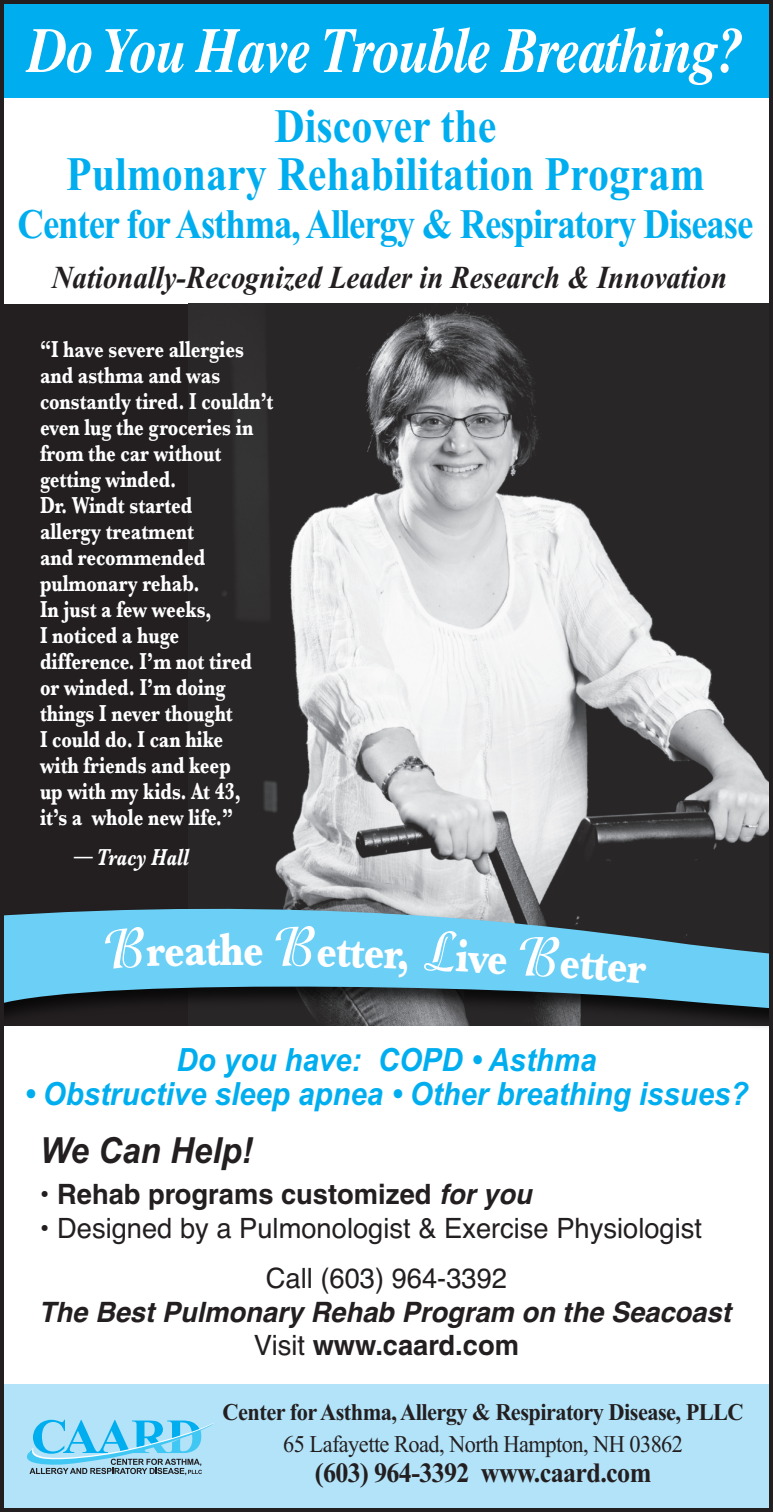
<style>
.page{position:relative;width:773px;height:1512px;background:#fff}
.page>*{position:absolute;margin:0;border:0;box-sizing:border-box;transform-origin:0 0}
.t1{font:italic 700 64px "Times";letter-spacing:-.025em;color:#fff;scale:.86 1}
.t2{font:700 48px/48px "Times New Roman";color:#00aeef;text-align:center;scale:.87 1}
.t3{font:700 48px "Baskerville";color:#fff;scale:.84 1}
.t4{font:700 42px "Times New Roman";letter-spacing:-.03em;color:#00aeef;scale:.87 1}
.t5{font:italic 700 36px "Arial";color:#231f20;scale:.92 1}
.t6{font:italic 700 32px "Arial";color:#00aeef;scale:.92 1}
.t7{font:italic 700 32px "Times New Roman";color:#231f20;scale:.9 1}
.t8{font:28px/50.4px "Helvetica";color:#231f20}
.t9{font:italic 700 28px/33.6px "Helvetica";color:#231f20;text-align:center}
.t10{font:700 28px "Helvetica";color:#231f20}
.t11{font:700 28px "Times New Roman";letter-spacing:-.025em;color:#231f20;scale:.93 1}
.t12{font:700 24px/26px "Baskerville";color:#fff;scale:.78 1}
.t13{font:700 24px "Times New Roman";letter-spacing:-.025em;color:#231f20;scale:.93 1}
.t14{font:24px "Times New Roman";letter-spacing:-.025em;color:#231f20;scale:.93 1}
.t15{font:italic 700 24px "Baskerville";color:#fff;scale:.78 1}
.s1{font-family:"Isadora";font-size:62px}
.s2{font-weight:400}
.s3{font-style:italic}
.s4{font-weight:400;font-style:normal}
.s5{font-style:normal}
</style>
<div class="page">
<div style="left:0;top:304px;width:773px;height:722px;background:#231f20"></div>
<img style="left:188px;top:304px;width:580px;height:570px">
<img style="left:277px;top:874px;width:279px;height:19px">
<svg style="left:5px;top:893px;width:763px;height:135px"></svg>
<div style="left:2px;top:2px;width:771px;height:95px;background:#00aeef"></div>
<div style="left:2px;top:1384px;width:771px;height:127px;background:#b3e3f9"></div>
<svg style="left:27px;top:1420px;width:187px;height:55px"></svg>
<div style="left:104px;top:927px;width:117px;height:42px;background:#6bcff6"></div>
<div style="left:275px;top:925px;width:40px;height:42px;background:#6bcff6"></div>
<div style="left:518px;top:935px;width:129px;height:49px;background:#6bcff6"></div>
<h1 class="t1" style="left:27px;top:12px;width:834px">Do You Have Trouble Breathing?</h1>
<h2 class="t2" style="left:66px;top:101px;width:735px">Discover the<br>Pulmonary Rehabilitation Program</h2>
<h3 class="t4" style="left:18px;top:199px;width:847px">Center forAsthma, Allergy &amp; Respiratory Disease</h3>
<h3 class="t7" style="left:52px;top:266px;width:752px">Nationally-Recognized Leader in Research &amp; Innovation</h3>
<p class="t12" style="left:40px;top:336px;width:301px">“I have severe allergies and asthma and was constantly tired. I couldn’t even lug the groceries in from the car without getting winded.<br>Dr. Windt started<br>allergy treatment<br>and recommended pulmonary rehab.<br>In just a few weeks,<br>I noticed a huge difference. I’m not tired or winded. I’m doing things I never thought<br>I could do. I can hike<br>with friends and keep<br>up with my kids. At 43, it’s a whole new life.”</p>
<p class="t15" style="left:73px;top:843px;width:150px">— Tracy Hall</p>
<h2 class="t3" style="left:220px;top:920px;width:55px">he</h2>
<h2 class="t3" style="left:317px;top:921px;width:114px;rotate:2deg">etter,</h2>
<h2 class="t3" style="left:430px;top:925px;width:97px;rotate:3deg"><span class="s1">L</span>ive</h2>
<h3 class="t6" style="left:177px;top:1042px;width:458px">Do you have: COPD • Asthma</h3>
<h3 class="t6" style="left:24px;top:1075px;width:789px">• Obstructive sleep apnea • Other breathing issues?</h3>
<h3 class="t5" style="left:40px;top:1129px;width:233px">We Can Help!</h3>
<p class="t10" style="left:40px;top:1184px;width:493px"><span class="s2">•</span> Rehab programs customized <span class="s3">for you</span></p>
<p class="t8" style="left:266px;top:1203px;width:438px;text-indent:-226px">• Designed by a Pulmonologist &amp; Exercise Physiologist<br>Call (603) 964-3392</p>
<p class="t9" style="left:39px;top:1295px;width:693px">The Best Pulmonary Rehab Program on the Seacoast<br><span class="s4">Visit</span> <span class="s5">www.caard.com</span></p>
<p class="t13" style="left:223px;top:1398px;width:562px">Center forAsthma, Allergy &amp; Respiratory Disease, PLLC</p>
<p class="t14" style="left:283px;top:1430px;width:431px">65 Lafayette Road, North Hampton, NH 03862</p>
<p class="t11" style="left:315px;top:1456px;width:363px">(603) 964-3392 www.caard.com</p>
</div>
